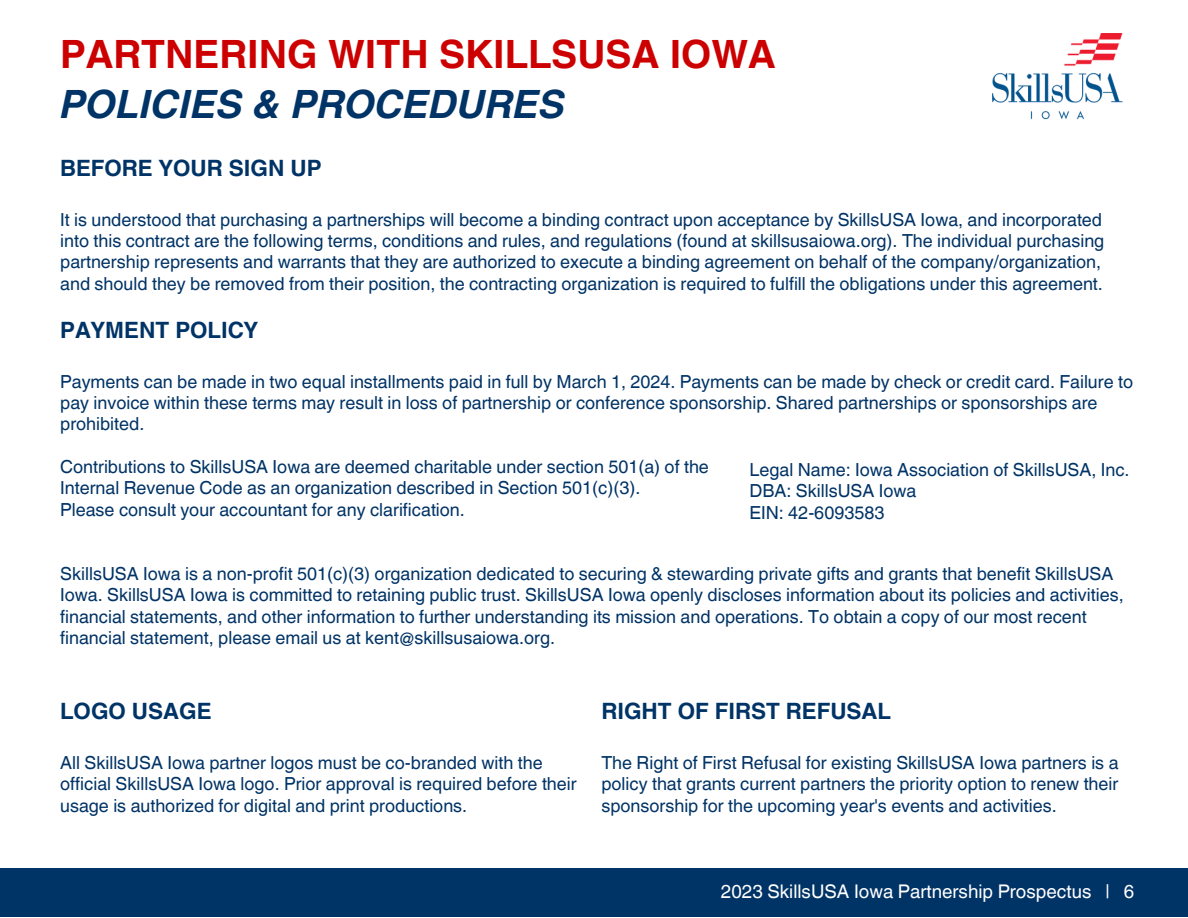
<style>
.page{position:relative;width:1188px;height:918px;background:#fff}
.page>*{position:absolute;margin:0;border:0;box-sizing:border-box;transform-origin:0 0}
.t1{font:700 39px "Helvetica World";color:#c00}
.t2{font:italic 700 39px "Helvetica World";color:#036}
.t3{font:700 22.5px "Helvetica World";color:#036}
.t4{font:18.75px "Helvetica World";color:#fff}
.t5{font:18px/21.3px "Helvetica World";color:#036}
</style>
<div class="page">
<div style="left:0;top:868px;width:1188px;height:49px;background:#036"></div>
<img style="left:992px;top:34px;width:131px;height:86px">
<p class="t1" style="left:60px;top:22px;width:717px">PARTNERING WITH SKILLSUSA IOWA</p>
<p class="t2" style="left:60px;top:73px;width:506px">POLICIES &amp; PROCEDURES</p>
<p class="t3" style="left:60px;top:150px;width:263px">BEFORE YOUR SIGN UP</p>
<p class="t5" style="left:60px;top:209px;width:1046px">It is understood that purchasing a partnerships will become a binding contract upon acceptance by SkillsUSA Iowa, and incorporated into this contract are the following terms, conditions and rules, and regulations (found at skillsusaiowa.org). The individual purchasing partnership represents and warrants that they are authorized to execute a binding agreement on behalf of the company/organization, and should they be removed from their position, the contracting organization is required to fulfill the obligations under this agreement.</p>
<p class="t3" style="left:60px;top:312px;width:200px">PAYMENT POLICY</p>
<p class="t5" style="left:60px;top:371px;width:1074px">Payments can be made in two equal installments paid in full by March 1, 2024. Payments can be made by check or credit card. Failure to pay invoice within these terms may result in loss of partnership or conference sponsorship. Shared partnerships or sponsorships are prohibited.</p>
<p class="t5" style="left:60px;top:456px;width:650px">Contributions to SkillsUSA Iowa are deemed charitable under section 501(a) of the</p>
<p class="t5" style="left:60px;top:478px;width:582px">Internal Revenue Code as an organization described in Section 501(c)(3).</p>
<p class="t5" style="left:60px;top:499px;width:406px">Please consult your accountant for any clarification.</p>
<p class="t5" style="left:749px;top:459px;width:382px">Legal Name: Iowa Association of SkillsUSA, Inc.</p>
<p class="t5" style="left:749px;top:480px;width:168px">DBA: SkillsUSA Iowa</p>
<p class="t5" style="left:749px;top:502px;width:136px">EIN: 42-6093583</p>
<p class="t5" style="left:60px;top:563px;width:1065px">SkillsUSA Iowa is a non-profit 501(c)(3) organization dedicated to securing &amp; stewarding private gifts and grants that benefit SkillsUSA Iowa. SkillsUSA Iowa is committed to retaining public trust. SkillsUSA Iowa openly discloses information about its policies and activities, financial statements, and other information to further understanding its mission and operations. To obtain a copy of our most recent financial statement, please email us at kent@skillsusaiowa.org.</p>
<p class="t3" style="left:60px;top:693px;width:153px">LOGO USAGE</p>
<p class="t5" style="left:60px;top:752px;width:518px">All SkillsUSA Iowa partner logos must be co-branded with the official SkillsUSA Iowa logo. Prior approval is required before their usage is authorized for digital and print productions.</p>
<p class="t3" style="left:601px;top:693px;width:291px">RIGHT OF FIRST REFUSAL</p>
<p class="t5" style="left:601px;top:752px;width:519px;text-align:justify">The Right of First Refusal for existing SkillsUSA Iowa partners is a policy that grants current partners the priority option to renew their sponsorship for the upcoming year's events and activities.</p>
<p class="t4" style="left:721px;top:881px;width:415px">2023 SkillsUSA Iowa Partnership Prospectus | 6</p>
</div>
